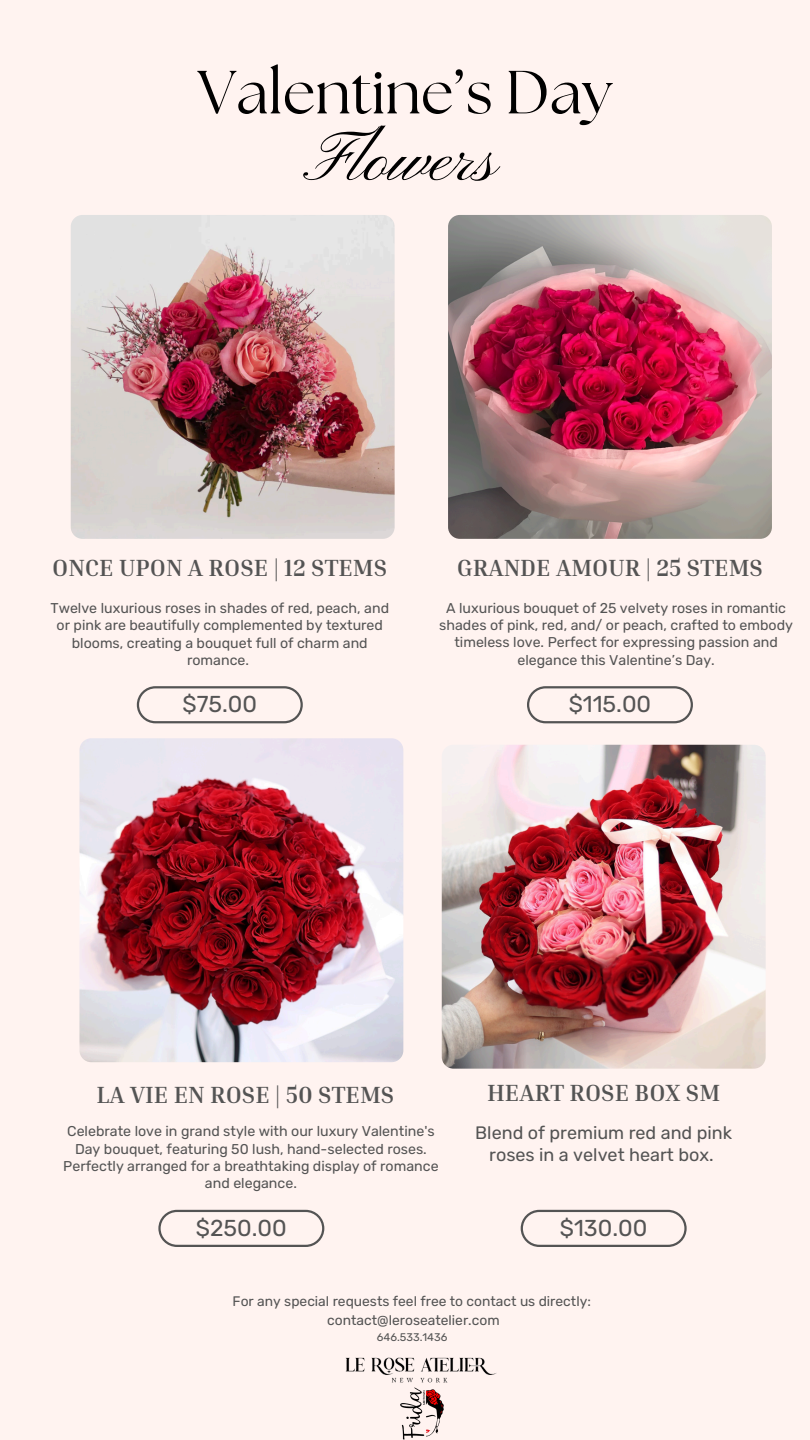
<style>
.page{position:relative;width:810px;height:1440px;background:#fff3f0}
.page>*{position:absolute;margin:0;border:0;box-sizing:border-box;transform-origin:0 0}
.t1{font:70px "Pinyon Script";color:#000}
.t2{font:60.8px "The Seasons";color:#000}
.t3{font:700 24px "Inria Serif";color:#545454}
.t4{font:23px "Rubik";color:#545454}
.t5{font:18px/21.8px "Rubik";color:#545454;text-align:center}
.t6{font:14.2px/17.2px "Rubik";color:#545454;text-align:center}
.t7{font:13.8px "Rubik";color:#545454}
.t8{font:11.1px "Rubik";color:#545454}
</style>
<div class="page">
<img style="left:70px;top:215px;width:325px;height:324px">
<svg style="left:137px;top:686px;width:166px;height:37px"></svg>
<svg style="left:527px;top:686px;width:166px;height:37px"></svg>
<img style="left:448px;top:215px;width:324px;height:324px">
<img style="left:345px;top:1357px;width:152px;height:26px">
<img style="left:400px;top:1387px;width:44px;height:53px">
<svg style="left:521px;top:1210px;width:165px;height:37px"></svg>
<img style="left:441px;top:744px;width:325px;height:325px">
<svg style="left:79px;top:738px;width:325px;height:325px;background:#bd838d"></svg>
<svg style="left:158px;top:1210px;width:166px;height:37px"></svg>
<h3 class="t2" style="left:198px;top:65px;width:416px">Valentine’s Day</h3>
<h3 class="t1" style="left:308px;top:120px;width:193px">Flowers</h3>
<p class="t3" style="left:52px;top:552px;width:337px">ONCE UPON A ROSE | 12 STEMS</p>
<p class="t6" style="left:50px;top:600px;width:340px">Twelve luxurious roses in shades of red, peach, and or pink are beautifully complemented by textured blooms, creating a bouquet full of charm and romance.</p>
<h4 class="t3" style="left:457px;top:552px;width:308px">GRANDE AMOUR | 25 STEMS</h4>
<h4 class="t6" style="left:439px;top:599px;width:355px">A luxurious bouquet of 25 velvety roses in romantic shades of pink, red, and/ or peach, crafted to embody timeless love. Perfect for expressing passion and elegance this Valentine’s Day.</h4>
<h2 class="t4" style="left:182px;top:691px;width:76px">$75.00</h2>
<p class="t4" style="left:569px;top:691px;width:84px">$115.00</p>
<p class="t3" style="left:97px;top:1080px;width:299px">LA VIE EN ROSE | 50 STEMS</p>
<h3 class="t3" style="left:487px;top:1077px;width:235px">HEART ROSE BOX SM</h3>
<h5 class="t6" style="left:63px;top:1123px;width:377px">Celebrate love in grand style with our luxury Valentine's Day bouquet, featuring 50 lush, hand-selected roses.<br>Perfectly arranged for a breathtaking display of romance and elegance.</h5>
<h4 class="t5" style="left:475px;top:1122px;width:258px">Blend of premium red and pink roses in a velvet heart box.</h4>
<p class="t4" style="left:196px;top:1215px;width:92px">$250.00</p>
<h4 class="t4" style="left:560px;top:1215px;width:89px">$130.00</h4>
<p class="t7" style="left:233px;top:1293px;width:360px">For any special requests feel free to contact us directly:</p>
<p class="t7" style="left:327px;top:1313px;width:174px">contact@leroseatelier.com</p>
<p class="t8" style="left:377px;top:1331px;width:72px">646.533.1436</p>
</div>
